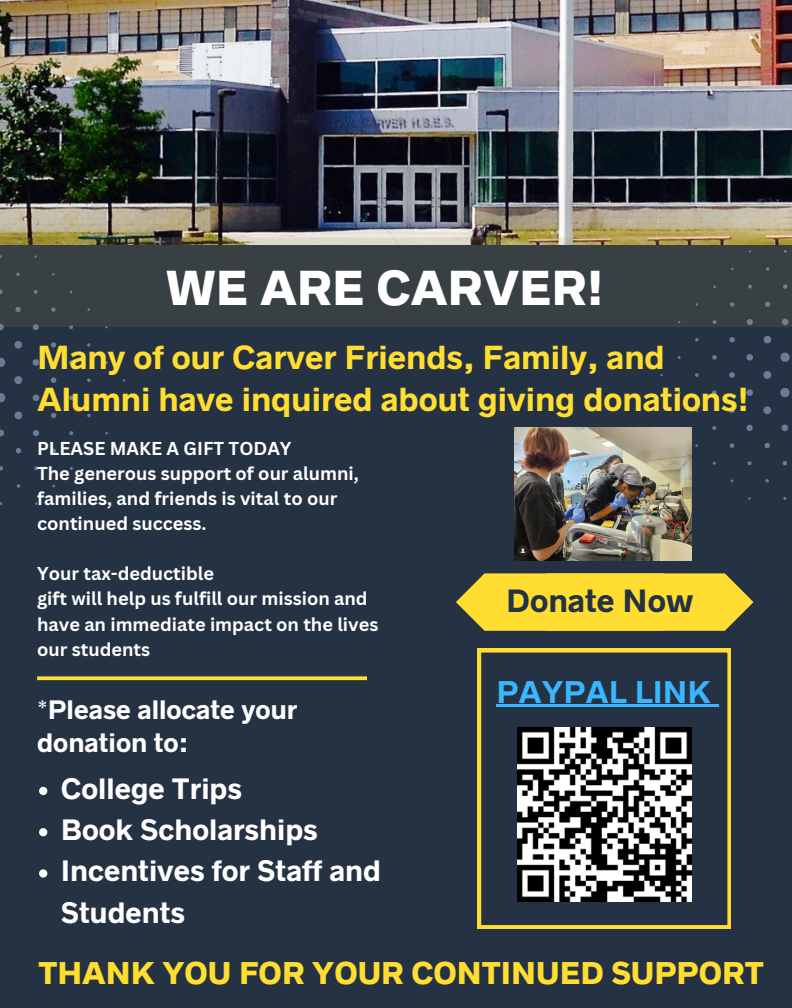
<style>
.page{position:relative;width:792px;height:1008px;background:#253243}
.page>*{position:absolute;margin:0;border:0;box-sizing:border-box;transform-origin:0 0}
.t1{font:800 44.1px "Radnika Next";color:#fff}
.t2{font:700 30px/41.2px "Radnika Next";color:#ffde31}
.t3{font:700 29px "Radnika Next";color:#253243}
.t4{font:800 28.3px "Radnika Next";color:#ffde31}
.t5{font:700 28.2px "Radnika Next";color:#38b6ff}
.t6{font:700 26.5px/41.2px "Radnika Next";color:#fff}
.t7{font:700 24px/33px "Radnika Next";color:#fff}
.t8{font:700 18.2px/25.1px "Canva Sans";color:#fff}
</style>
<div class="page">
<img style="left:0;top:0;width:792px;height:237px">
<svg style="left:477px;top:649px;width:254px;height:280px"></svg>
<svg style="left:456px;top:573px;width:298px;height:58px;background:#e8cc32"></svg>
<svg style="left:37px;top:676px;width:330px;height:4px"></svg>
<svg style="left:0;top:327px;width:125px;height:178px"></svg>
<svg style="left:660px;top:232px;width:132px;height:268px"></svg>
<img style="left:518px;top:728px;width:174px;height:174px">
<img style="left:515px;top:427px;width:177px;height:133px">
<svg style="left:0;top:237px;width:792px;height:90px;background:#414846"></svg>
<svg style="left:39px;top:787px;width:8px;height:8px"></svg>
<svg style="left:39px;top:828px;width:8px;height:8px"></svg>
<svg style="left:39px;top:869px;width:8px;height:9px"></svg>
<hr style="left:496px;top:705px;width:215px;height:2px;background:#38b6ff">
<svg style="left:711px;top:705px;width:8px;height:2px"></svg>
<h3 class="t1" style="left:166px;top:262px;width:439px">WE ARE CARVER!</h3>
<h3 class="t2" style="left:37px;top:338px;width:713px">Many of our Carver Friends, Family, and<br>Alumni have inquired about giving donations!</h3>
<h2 class="t8" style="left:37px;top:435px;width:256px">PLEASE MAKE A GIFT TODAY</h2>
<p class="t8" style="left:37px;top:460px;width:323px">The generous support of our alumni, families, and friends is vital to our continued success.</p>
<h4 class="t8" style="left:37px;top:561px;width:179px">Your tax-deductible</h4>
<p class="t8" style="left:37px;top:586px;width:332px">gift will help us fulfill our mission and</p>
<p class="t8" style="left:37px;top:611px;width:343px">have an immediate impact on the lives our students</p>
<p class="t3" style="left:506px;top:583px;width:189px">Donate Now</p>
<p class="t7" style="left:37px;top:694px;width:262px">*Please allocate your donation to:</p>
<p class="t6" style="left:61px;top:768px;width:183px">College Trips</p>
<p class="t6" style="left:61px;top:810px;width:258px">Book Scholarships</p>
<p class="t6" style="left:61px;top:851px;width:321px">Incentives for Staff and<br>Students</p>
<p class="t5" style="left:496px;top:676px;width:216px">PAYPAL LINK</p>
<p class="t4" style="left:38px;top:957px;width:727px">THANK YOU FOR YOUR CONTINUED SUPPORT</p>
</div>
